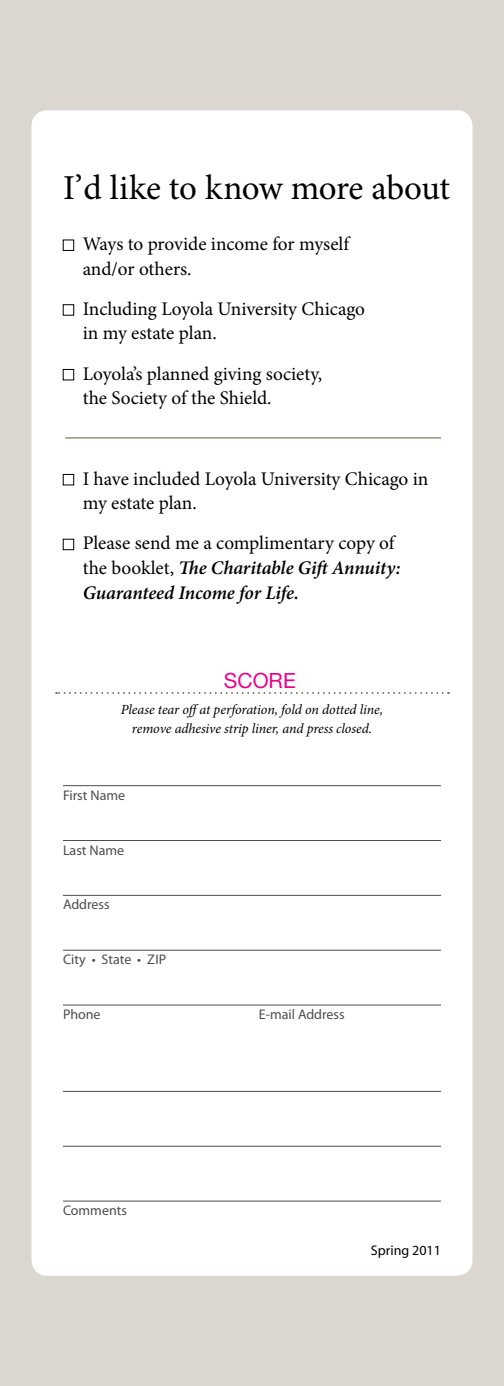
<style>
.page{position:relative;width:504px;height:1386px;background:#dcd6d0}
.page>*{position:absolute;margin:0;border:0;box-sizing:border-box;transform-origin:0 0}
.t1{font:35px "Minion Pro";letter-spacing:-.015em;color:#000}
.t2{font:21px "Helvetica Neue";color:#ec008c}
.t3{font:19.25px/24.5px "Minion Pro";letter-spacing:-.005em;color:#000}
.t4{font:italic 600 19.25px/24.5px "Minion Pro";letter-spacing:-.01em;color:#000}
.t5{font:italic 14px/19.2px "Minion Pro";letter-spacing:-.01em;color:#000;text-align:center}
.t6{font:14px "Myriad Pro";color:#4d4d4f}
.t7{font:14px "Myriad Pro";color:#000}
.s1{font-weight:400;font-style:normal}
</style>
<div class="page">
<div style="left:32px;top:110px;width:441px;height:1166px;background:#fff;border-radius:16px"></div>
<svg style="left:56px;top:692px;width:393px;height:2px"></svg>
<hr style="left:63px;top:785px;width:378px;height:1px;background:#4d4d4f">
<hr style="left:63px;top:840px;width:378px;height:1px;background:#4d4d4f">
<hr style="left:63px;top:895px;width:378px;height:1px;background:#4d4d4f">
<hr style="left:63px;top:950px;width:378px;height:1px;background:#4d4d4f">
<hr style="left:63px;top:1005px;width:378px;height:1px;background:#4d4d4f">
<hr style="left:63px;top:1091px;width:378px;height:1px;background:#4d4d4f">
<hr style="left:63px;top:1146px;width:378px;height:1px;background:#4d4d4f">
<hr style="left:63px;top:1201px;width:378px;height:1px;background:#4d4d4f">
<div style="left:63px;top:240px;width:11px;height:11px;border:1px solid #000"></div>
<div style="left:63px;top:304px;width:11px;height:11px;border:1px solid #000"></div>
<div style="left:63px;top:369px;width:11px;height:11px;border:1px solid #000"></div>
<div style="left:63px;top:474px;width:11px;height:11px;border:1px solid #000"></div>
<div style="left:63px;top:539px;width:11px;height:11px;border:1px solid #000"></div>
<hr style="left:65px;top:438px;width:376px;height:1px;background:#625738">
<h1 class="t1" style="left:63px;top:164px;width:389px">I’d like to know more about</h1>
<p class="t3" style="left:83px;top:232px;width:268px">Ways to provide income for myself and/or others.</p>
<p class="t3" style="left:83px;top:297px;width:284px">Including Loyola University Chicago in my estate plan.</p>
<p class="t3" style="left:83px;top:361px;width:241px">Loyola’s planned giving society, the Society of the Shield.</p>
<p class="t3" style="left:83px;top:466px;width:347px">I have included Loyola University Chicago in my estate plan.</p>
<p class="t4" style="left:83px;top:531px;width:319px"><span class="s1">Please send me a complimentary copy of the booklet,</span> The Charitable Gift Annuity:<br>Guaranteed Income for Life.</p>
<p class="t2" style="left:224px;top:668px;width:73px">SCORE</p>
<p class="t5" style="left:121px;top:700px;width:264px">Please tear offat perforation, fold on dotted line, remove adhesive strip liner, and press closed.</p>
<p class="t6" style="left:63px;top:787px;width:64px">First Name</p>
<p class="t6" style="left:63px;top:842px;width:63px">Last Name</p>
<p class="t6" style="left:63px;top:897px;width:48px">Address</p>
<p class="t6" style="left:63px;top:952px;width:105px">City • State • Zip</p>
<p class="t6" style="left:63px;top:1007px;width:39px">Phone</p>
<p class="t6" style="left:259px;top:1007px;width:87px">E-mail Address</p>
<p class="t6" style="left:63px;top:1203px;width:65px">Comments</p>
<p class="t7" style="left:371px;top:1242px;width:72px">Spring 2011</p>
</div>
